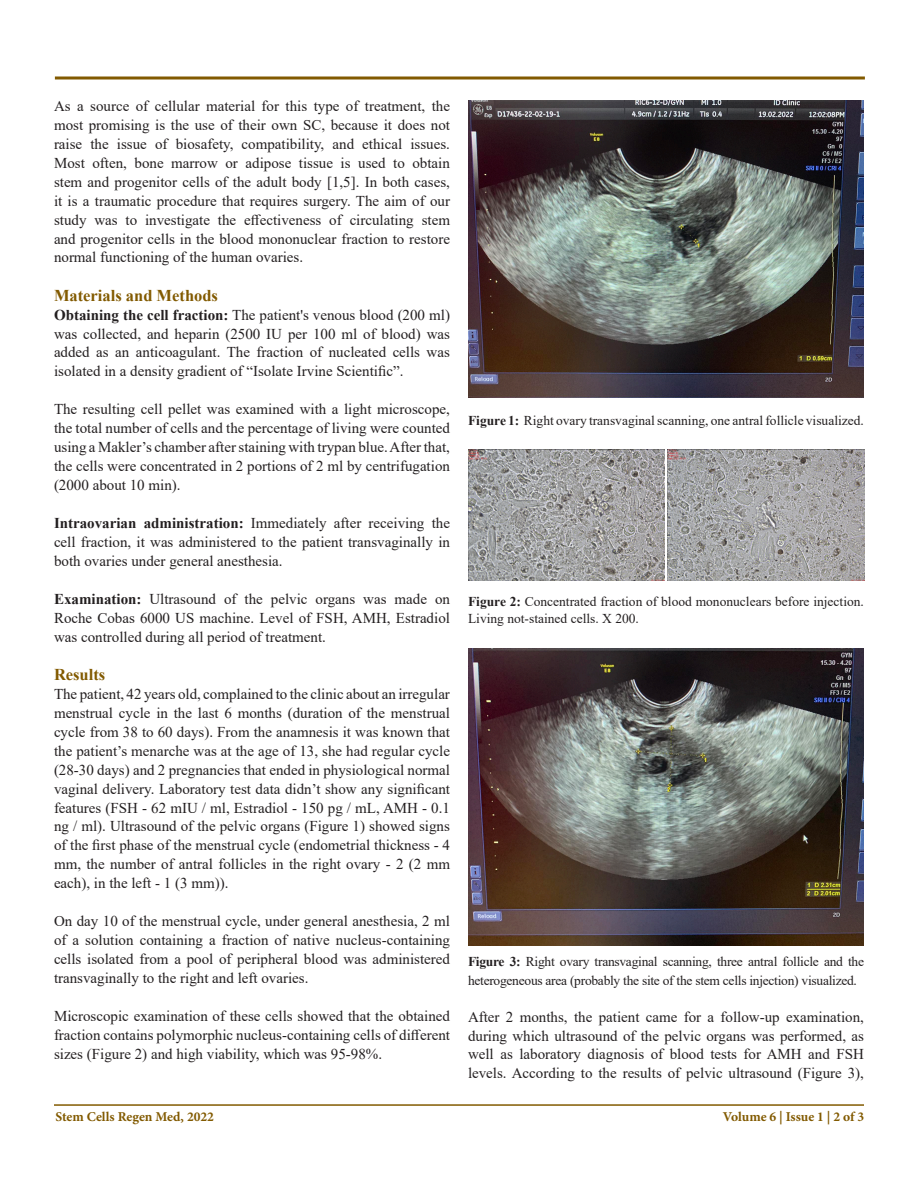
<style>
.page{position:relative;width:918px;height:1188px;background:#fff}
.page>*{position:absolute;margin:0;border:0;box-sizing:border-box;transform-origin:0 0}
.Heading{font:700 16.5px "Times New Roman";color:#825a00}
.t1{font:15px/18.9px "Times New Roman";color:#231f20;text-align:justify}
.t2{font:13.5px/16.8px "Times New Roman";color:#231f20}
.t3{font:13.5px/18.6px "Times New Roman";letter-spacing:-.02em;color:#231f20}
.t4{font:700 13.5px "Minion Pro";color:#825a00}
.s1{font-weight:700}
</style>
<div class="page">
<hr style="left:54px;top:1104px;width:810px;height:2px;background:#825a00">
<svg style="left:54px;top:76px;width:811px;height:4px;background:#a1833f"></svg>
<img style="left:468px;top:100px;width:396px;height:298px">
<img style="left:468px;top:449px;width:196px;height:132px">
<img style="left:668px;top:449px;width:196px;height:132px">
<img style="left:468px;top:649px;width:396px;height:297px">
<p class="t1" style="left:54px;top:96px;width:398px">As a source of cellular material for this type of treatment, the most promising is the use of their own SC, because it does not raise the issue of biosafety, compatibility, and ethical issues.<br>Most often, bone marrow or adipose tissue is used to obtain stem and progenitor cells of the adult body [1,5]. In both cases, it is a traumatic procedure that requires surgery. The aim of our study was to investigate the effectiveness of circulating stem and progenitor cells in the blood mononuclear fraction to restore normal functioning of the human ovaries.</p>
<p class="Heading" style="left:54px;top:283px;width:166px">Materials and Methods</p>
<p class="t1" style="left:54px;top:305px;width:398px"><span class="s1">Obtaining the cell fraction:</span> The patient's venous blood (200 ml) was collected, and heparin (2500 IU per 100 ml of blood) was added as an anticoagulant. The fraction of nucleated cells was isolated in a density gradient of “Isolate Irvine Scientific”.</p>
<p class="t1" style="left:54px;top:399px;width:398px">The resulting cell pellet was examined with a light microscope, the total number of cells and the percentage of living were counted using a Makler’s chamber after staining with trypan blue. After that, the cells were concentrated in 2 portions of 2 ml by centrifugation (2000 about 10 min).</p>
<p class="t1" style="left:54px;top:513px;width:398px"><span class="s1">Intraovarian administration:</span> Immediately after receiving the cell fraction, it was administered to the patient transvaginally in both ovaries under general anesthesia.</p>
<p class="t1" style="left:54px;top:589px;width:398px"><span class="s1">Examination:</span> Ultrasound of the pelvic organs was made on Roche Cobas 6000 US machine. Level of FSH, AMH, Estradiol was controlled during all period of treatment.</p>
<p class="Heading" style="left:54px;top:662px;width:53px">Results</p>
<p class="t1" style="left:54px;top:684px;width:398px">The patient, 42 years old, complained to the clinic about an irregular menstrual cycle in the last 6 months (duration of the menstrual cycle from 38 to 60 days). From the anamnesis it was known that the patient’s menarche was at the age of 13, she had regular cycle (28-30 days) and 2 pregnancies that ended in physiological normal vaginal delivery. Laboratory test data didn’t show any significant features (FSH - 62 mIU / ml, Estradiol - 150 pg / mL, AMH - 0.1 ng / ml). Ultrasound of the pelvic organs (Figure 1) showed signs of the first phase of the menstrual cycle (endometrial thickness - 4 mm, the number of antral follicles in the right ovary - 2 (2 mm each), in the left - 1 (3 mm)).</p>
<p class="t1" style="left:54px;top:911px;width:398px">On day 10 of the menstrual cycle, under general anesthesia, 2 ml of a solution containing a fraction of native nucleus-containing cells isolated from a pool of peripheral blood was administered transvaginally to the right and left ovaries.</p>
<p class="t1" style="left:54px;top:1006px;width:398px">Microscopic examination of these cells showed that the obtained fraction contains polymorphic nucleus-containing cells of different sizes (Figure 2) and high viability, which was 95-98%.</p>
<p class="t2" style="left:468px;top:412px;width:398px"><span class="s1">Figure 1:</span> Right ovary transvaginal scanning, one antral follicle visualized.</p>
<p class="t2" style="left:468px;top:593px;width:398px"><span class="s1">Figure 2:</span> Concentrated fraction of blood mononuclears before injection.<br>Living not-stained cells. Х 200.</p>
<p class="t3" style="left:468px;top:952px;width:398px"><span class="s1">Figure 3:</span> Right ovary transvaginal scanning, three antral follicle and the heterogeneous area (probably the site of the stem cells injection) visualized.</p>
<p class="t1" style="left:468px;top:1007px;width:398px">After 2 months, the patient came for a follow-up examination, during which ultrasound of the pelvic organs was performed, as well as laboratory diagnosis of blood tests for AMH and FSH levels. According to the results of pelvic ultrasound (Figure 3),</p>
<p class="t4" style="left:55px;top:1107px;width:160px">Stem Cells Regen Med, 2022</p>
<p class="t4" style="left:723px;top:1107px;width:143px">Volume 6 | Issue 1 | 2 of 3</p>
</div>
